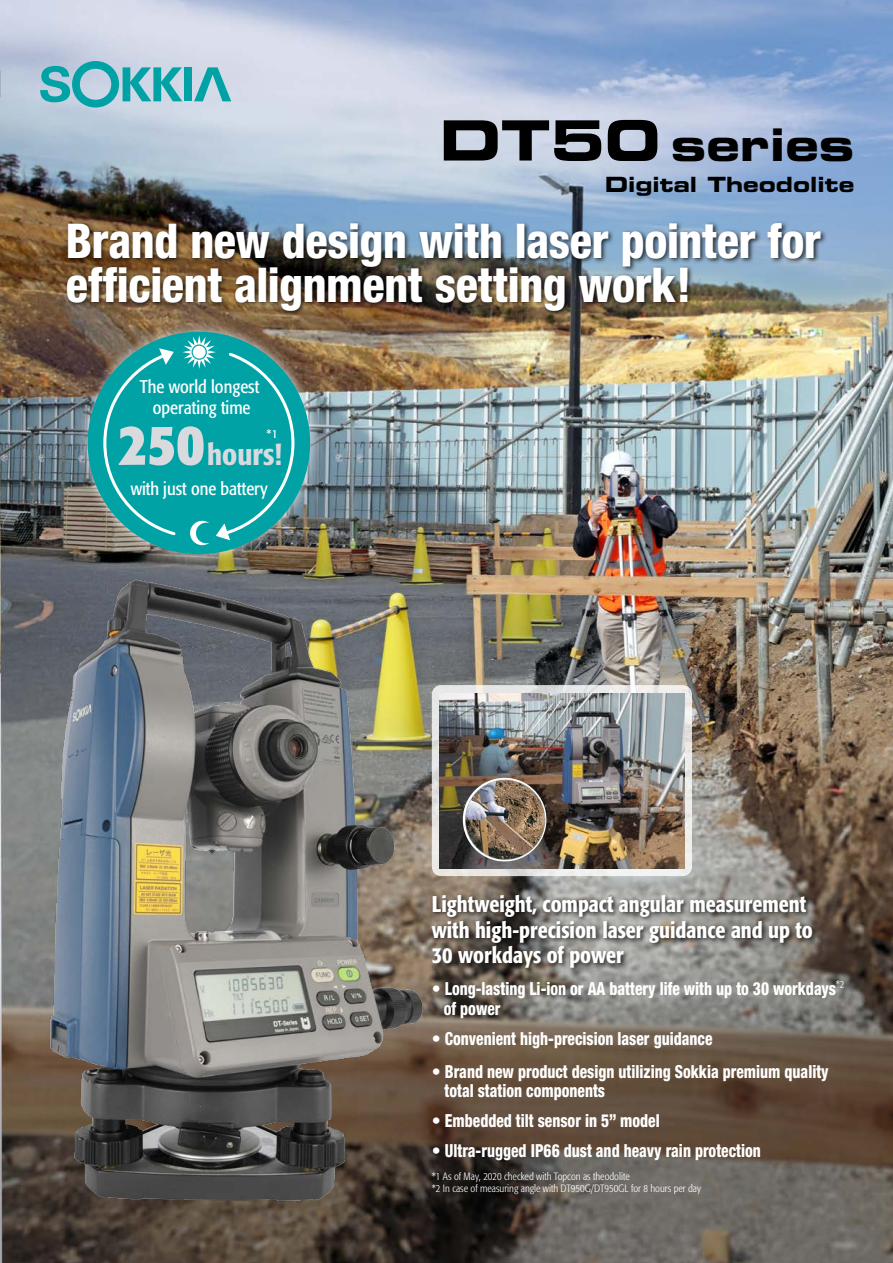
<style>
.page{position:relative;width:893px;height:1263px;background:#fff}
.page>*{position:absolute;margin:0;border:0;box-sizing:border-box;transform-origin:0 0}
.t1{font:700 condensed 58.35px "Formata Pro";color:#d8dade}
.t2{font:800 condensed 48px/43.5px "Helvetica Neue";letter-spacing:-.005em;color:#fff;scale:.96 1}
.t3{font:45px "Eurostile LT Std Bold Ex 2";color:#000}
.t4{font:500 condensed 30.15px "Formata Pro";color:#d8dade}
.t5{font:500 condensed 22.5px/25.5px "Formata Pro";color:#fff}
.t6{font:21px "Eurostile LT Std Bold Ex 2";color:#000}
.t7{font:condensed 18.15px/21.3px "Formata Pro";color:#fff;text-align:center}
.t8{font:800 condensed 18px/19.5px "Helvetica Neue";color:#fff}
.t9{font:11.4px "Formata Pro";color:#fff}
.t10{font:300 condensed 10.5px/12px "Formata Pro";color:#fff}
.s1{font-size:55.5px}
</style>
<div class="page">
<img style="left:0;top:0;width:893px;height:1263px">
<div style="left:76px;top:320px;width:246px;height:246px;background:#fff;opacity:.75"></div>
<div style="left:88px;top:332px;width:222px;height:222px;background:#00a2a6;border-radius:50%"></div>
<svg style="left:102px;top:335px;width:194px;height:155px"></svg>
<div style="left:184px;top:67px;width:8px;height:34px;background:#00a2a6"></div>
<svg style="left:40px;top:61px;width:142px;height:47px;background:#77bec9"></svg>
<svg style="left:194px;top:67px;width:37px;height:34px"></svg>
<img style="left:0;top:490px;width:457px;height:760px">
<div style="left:64px;top:221px;width:763px;height:95px;background:#000;opacity:.75"></div>
<div style="left:429px;top:892px;width:389px;height:82px;background:#000;opacity:.75"></div>
<svg style="left:432px;top:685px;width:260px;height:191px;fill:#eae9e7"></svg>
<img style="left:439px;top:693px;width:245px;height:175px">
<img style="left:453px;top:746px;width:100px;height:125px">
<h3 class="t3" style="left:439px;top:113px;width:417px"><span class="s1">DT50</span> series</h3>
<p class="t6" style="left:605px;top:169px;width:251px">Digital Theodolite</p>
<h2 class="t2" style="left:66px;top:218px;width:788px">Brand new design with laser pointer for efficient alignment setting work!</h2>
<p class="t7" style="left:140px;top:376px;width:121px">The world longest operating time</p>
<h3 class="t4" style="left:207px;top:435px;width:76px">hours!</h3>
<p class="t7" style="left:131px;top:478px;width:138px">with just one battery</p>
<h1 class="t1" style="left:118px;top:407px;width:89px">250</h1>
<p class="t9" style="left:267px;top:426px;width:13px">*1</p>
<p class="t5" style="left:432px;top:891px;width:382px">Lightweight, compact angular measurement with high-precision laser guidance and up to<br>30 workdays of power</p>
<p class="t8" style="left:444px;top:979px;width:402px;text-indent:-12px">• Long-lasting Li-ion or AA battery life with up to 30 workdays<sup>*2 </sup>of power</p>
<p class="t8" style="left:432px;top:1028px;width:282px">• Convenient high-precision laser guidance</p>
<p class="t8" style="left:444px;top:1061px;width:386px;text-indent:-13px">• Brand new product design utilizing Sokkia premium quality total station components</p>
<p class="t8" style="left:432px;top:1111px;width:229px">• Embedded tilt sensor in 5” model</p>
<p class="t8" style="left:432px;top:1141px;width:330px">• Ultra-rugged IP66 dust and heavy rain protection</p>
<p class="t10" style="left:432px;top:1170px;width:271px">*1 As of May, 2020 checked with Topcon as theodolite<br>*2 In case of measuring angle with DT950G/DT950GL for 8 hours per day</p>
</div>
